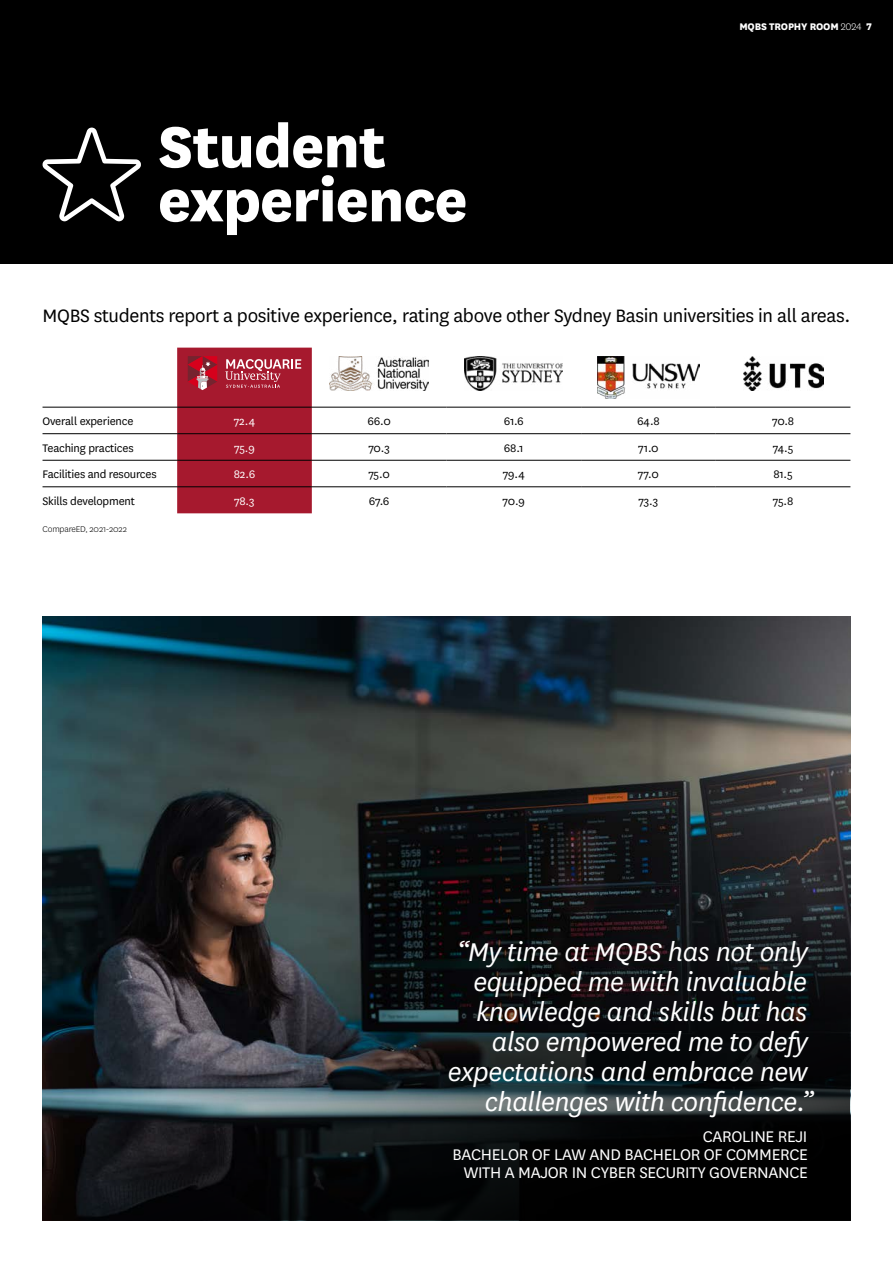
<style>
.page{position:relative;width:893px;height:1263px;background:#fff}
.page>*{position:absolute;margin:0;border:0;box-sizing:border-box;transform-origin:0 0}
.t1{font:800 67.5px/54px "National";letter-spacing:-.015em;color:#fff}
.t2{font:italic 30px/30px "National";letter-spacing:-.015em;color:#fff;text-align:right}
.t3{font:21px "National";letter-spacing:-.015em;color:#000}
.t4{font:18px/18px "National";letter-spacing:-.015em;color:#fff;text-align:right}
.t5{font:12.75px "National";letter-spacing:-.015em;color:#000}
.t6{font:12.75px "National";letter-spacing:-.02em;color:#fff}
.t7{font:800 11.25px "National";letter-spacing:-.015em;color:#fff}
.t8{font:300 9.75px "National";letter-spacing:-.015em;color:#000}
.s1{font-weight:300}
</style>
<div class="page">
<div style="left:0;top:0;width:893px;height:264px;background:#000"></div>
<hr style="left:43px;top:433px;width:134px;height:1px;background:#000">
<hr style="left:312px;top:433px;width:134px;height:1px;background:#000">
<hr style="left:446px;top:433px;width:135px;height:1px;background:#000">
<hr style="left:581px;top:433px;width:135px;height:1px;background:#000">
<hr style="left:716px;top:433px;width:134px;height:1px;background:#000">
<hr style="left:43px;top:460px;width:134px;height:1px;background:#000">
<hr style="left:312px;top:460px;width:134px;height:1px;background:#000">
<hr style="left:446px;top:460px;width:135px;height:1px;background:#000">
<hr style="left:581px;top:460px;width:135px;height:1px;background:#000">
<hr style="left:716px;top:460px;width:134px;height:1px;background:#000">
<hr style="left:43px;top:486px;width:134px;height:1px;background:#000">
<hr style="left:312px;top:486px;width:134px;height:1px;background:#000">
<hr style="left:446px;top:486px;width:135px;height:1px;background:#000">
<hr style="left:581px;top:486px;width:135px;height:1px;background:#000">
<hr style="left:716px;top:486px;width:134px;height:1px;background:#000">
<hr style="left:43px;top:407px;width:134px;height:1px;background:#000">
<hr style="left:312px;top:407px;width:134px;height:1px;background:#000">
<hr style="left:446px;top:407px;width:135px;height:1px;background:#000">
<hr style="left:581px;top:407px;width:135px;height:1px;background:#000">
<hr style="left:716px;top:407px;width:134px;height:1px;background:#000">
<svg style="left:177px;top:348px;width:135px;height:165px;background:#a52034"></svg>
<img style="left:329px;top:356px;width:100px;height:34px">
<img style="left:465px;top:356px;width:98px;height:34px">
<img style="left:598px;top:356px;width:101px;height:43px">
<img style="left:743px;top:356px;width:80px;height:34px">
<svg style="left:42px;top:128px;width:99px;height:94px"></svg>
<img style="left:43px;top:617px;width:807px;height:233px">
<svg style="left:43px;top:850px;width:807px;height:370px;background:#1b1e21"></svg>
<h1 class="t1" style="left:158px;top:114px;width:311px">Student experience</h1>
<p class="t7" style="left:739px;top:18px;width:134px">MQBS TROPHY ROOM <span class="s1">2024</span> 7</p>
<p class="t3" style="left:43px;top:302px;width:809px">MQBS students report a positive experience, rating above other Sydney Basin universities in all areas.</p>
<p class="t5" style="left:43px;top:413px;width:92px">Overall experience</p>
<p class="t6" style="left:234px;top:413px;width:23px">72.4</p>
<p class="t5" style="left:367px;top:413px;width:25px">66.0</p>
<p class="t5" style="left:504px;top:413px;width:22px">61.6</p>
<p class="t5" style="left:637px;top:413px;width:24px">64.8</p>
<p class="t5" style="left:772px;top:413px;width:24px">70.8</p>
<p class="t5" style="left:43px;top:440px;width:93px">Teaching practices</p>
<p class="t6" style="left:234px;top:440px;width:22px">75.9</p>
<p class="t5" style="left:368px;top:440px;width:23px">70.3</p>
<p class="t5" style="left:504px;top:440px;width:21px">68.1</p>
<p class="t5" style="left:638px;top:440px;width:22px">71.0</p>
<p class="t5" style="left:773px;top:440px;width:22px">74.5</p>
<p class="t5" style="left:42px;top:466px;width:116px">Facilities and resources</p>
<p class="t6" style="left:234px;top:466px;width:23px">82.6</p>
<p class="t5" style="left:368px;top:466px;width:23px">75.0</p>
<p class="t5" style="left:503px;top:466px;width:23px">79.4</p>
<p class="t5" style="left:638px;top:466px;width:23px">77.0</p>
<p class="t5" style="left:773px;top:466px;width:21px">81.5</p>
<p class="t5" style="left:42px;top:493px;width:94px">Skills development</p>
<p class="t6" style="left:234px;top:493px;width:22px">78.3</p>
<p class="t5" style="left:369px;top:493px;width:22px">67.6</p>
<p class="t5" style="left:503px;top:493px;width:24px">70.9</p>
<p class="t5" style="left:638px;top:493px;width:22px">73.3</p>
<p class="t5" style="left:773px;top:493px;width:22px">75.8</p>
<p class="t8" style="left:43px;top:523px;width:86px">CompareED, 2021-2022</p>
<p class="t2" style="left:448px;top:936px;width:367px">“My time at MQBS has not only equipped me with invaluable knowledge and skills but has also empowered me to defy expectations and embrace new challenges with confidence.”</p>
<p class="t4" style="left:452px;top:1127px;width:357px">CAROLINE REJI<br>BACHELOR OF LAW AND BACHELOR OF COMMERCE<br>WITH A MAJOR IN CYBER SECURITY GOVERNANCE</p>
</div>
